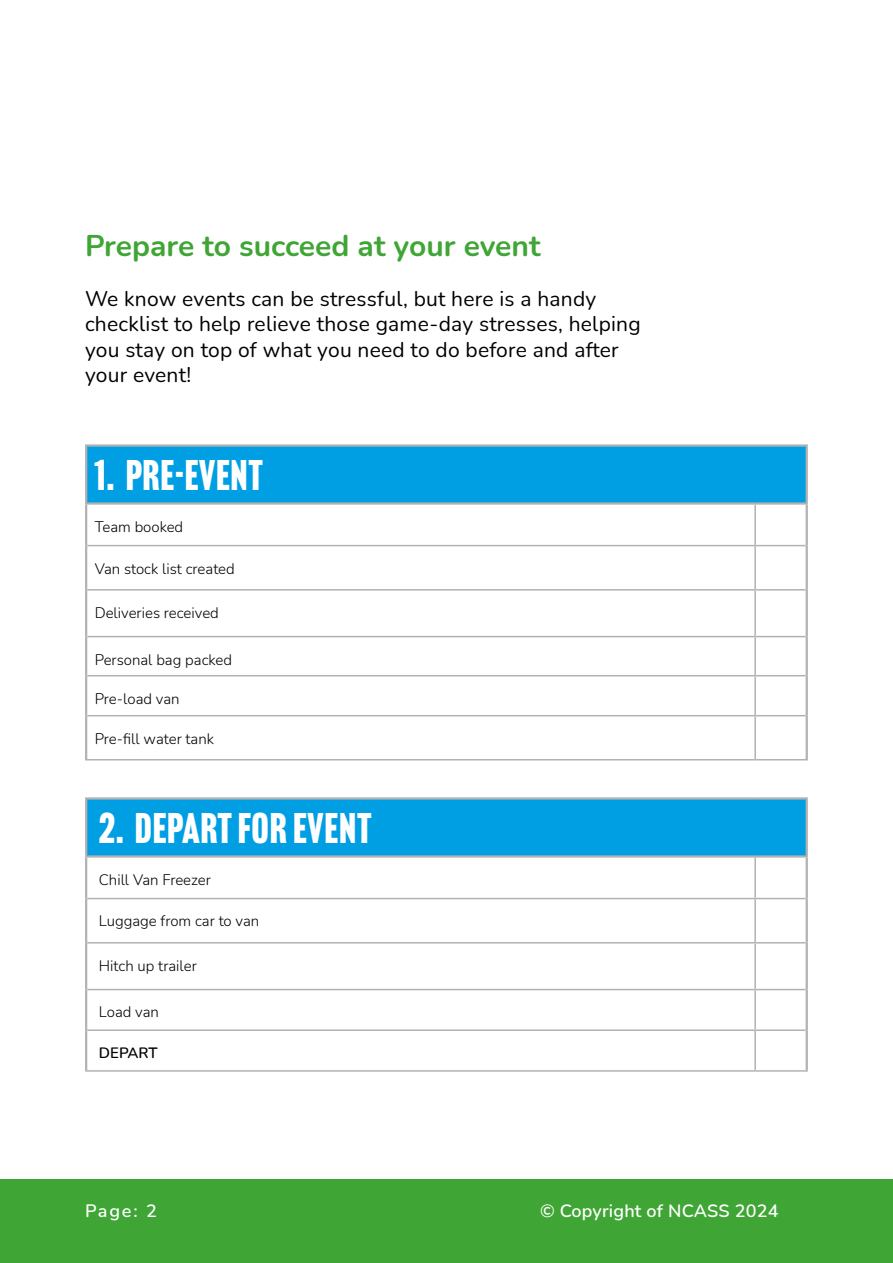
<style>
.page{position:relative;width:893px;height:1263px;background:#fff}
.page>*{position:absolute;margin:0;border:0;box-sizing:border-box;transform-origin:0 0}
.t1{font:42px "Headline Gothic ATF";letter-spacing:.02em;color:#fff}
.t2{font:700 30px "Nunito";color:#3fa535}
.t3{font:21px/25.2px "Nunito";letter-spacing:.01em;color:#000}
.t4{font:600 18px "Nunito";letter-spacing:.01em;color:#fff}
.t5{font:300 15px "Nunito";color:#000}
.t6{font:600 15px "Nunito";color:#000}
</style>
<div class="page">
<div style="left:0;top:1179px;width:893px;height:84px;background:#3fa535"></div>
<div style="left:86px;top:445px;width:721px;height:58px;background:#009fe3"></div>
<hr style="left:85px;top:444px;width:670px;height:3px;background:#b3b2b2">
<hr style="left:85px;top:447px;width:2px;height:55px;background:#b3b2b2">
<hr style="left:755px;top:444px;width:53px;height:3px;background:#b3b2b2">
<hr style="left:806px;top:447px;width:2px;height:55px;background:#b3b2b2">
<hr style="left:85px;top:502px;width:670px;height:3px;background:#b3b2b2">
<hr style="left:755px;top:502px;width:53px;height:3px;background:#b3b2b2">
<hr style="left:85px;top:505px;width:2px;height:41px;background:#b3b2b2">
<hr style="left:806px;top:505px;width:2px;height:41px;background:#b3b2b2">
<hr style="left:85px;top:546px;width:2px;height:44px;background:#b3b2b2">
<hr style="left:806px;top:546px;width:2px;height:44px;background:#b3b2b2">
<hr style="left:85px;top:590px;width:2px;height:47px;background:#b3b2b2">
<hr style="left:806px;top:590px;width:2px;height:47px;background:#b3b2b2">
<hr style="left:85px;top:637px;width:2px;height:39px;background:#b3b2b2">
<hr style="left:806px;top:637px;width:2px;height:39px;background:#b3b2b2">
<hr style="left:85px;top:676px;width:2px;height:40px;background:#b3b2b2">
<hr style="left:806px;top:676px;width:2px;height:40px;background:#b3b2b2">
<hr style="left:85px;top:716px;width:2px;height:43px;background:#b3b2b2">
<hr style="left:806px;top:716px;width:2px;height:43px;background:#b3b2b2">
<hr style="left:754px;top:505px;width:2px;height:40px;background:#b3b2b2">
<hr style="left:87px;top:545px;width:668px;height:1px;background:#b3b2b2">
<hr style="left:755px;top:545px;width:51px;height:1px;background:#b3b2b2">
<hr style="left:754px;top:546px;width:2px;height:43px;background:#b3b2b2">
<hr style="left:87px;top:589px;width:668px;height:1px;background:#b3b2b2">
<hr style="left:755px;top:589px;width:51px;height:1px;background:#b3b2b2">
<hr style="left:754px;top:590px;width:2px;height:46px;background:#b3b2b2">
<hr style="left:87px;top:636px;width:668px;height:1px;background:#b3b2b2">
<hr style="left:755px;top:636px;width:51px;height:1px;background:#b3b2b2">
<hr style="left:754px;top:637px;width:2px;height:38px;background:#b3b2b2">
<hr style="left:87px;top:675px;width:668px;height:1px;background:#b3b2b2">
<hr style="left:755px;top:675px;width:51px;height:1px;background:#b3b2b2">
<hr style="left:754px;top:676px;width:2px;height:39px;background:#b3b2b2">
<hr style="left:87px;top:715px;width:668px;height:1px;background:#b3b2b2">
<hr style="left:755px;top:715px;width:51px;height:1px;background:#b3b2b2">
<hr style="left:754px;top:716px;width:2px;height:43px;background:#b3b2b2">
<hr style="left:85px;top:759px;width:670px;height:1px;background:#b3b2b2">
<hr style="left:755px;top:759px;width:53px;height:1px;background:#b3b2b2">
<div style="left:86px;top:798px;width:721px;height:58px;background:#009fe3"></div>
<hr style="left:85px;top:797px;width:670px;height:2px;background:#b3b2b2">
<hr style="left:85px;top:799px;width:2px;height:56px;background:#b3b2b2">
<hr style="left:755px;top:797px;width:53px;height:2px;background:#b3b2b2">
<hr style="left:806px;top:799px;width:2px;height:56px;background:#b3b2b2">
<hr style="left:85px;top:855px;width:670px;height:3px;background:#b3b2b2">
<hr style="left:755px;top:855px;width:53px;height:3px;background:#b3b2b2">
<hr style="left:85px;top:858px;width:2px;height:40px;background:#b3b2b2">
<hr style="left:806px;top:858px;width:2px;height:40px;background:#b3b2b2">
<hr style="left:85px;top:898px;width:2px;height:45px;background:#b3b2b2">
<hr style="left:806px;top:898px;width:2px;height:45px;background:#b3b2b2">
<hr style="left:85px;top:943px;width:2px;height:46px;background:#b3b2b2">
<hr style="left:806px;top:943px;width:2px;height:46px;background:#b3b2b2">
<hr style="left:85px;top:989px;width:2px;height:41px;background:#b3b2b2">
<hr style="left:806px;top:989px;width:2px;height:41px;background:#b3b2b2">
<hr style="left:85px;top:1030px;width:2px;height:40px;background:#b3b2b2">
<hr style="left:806px;top:1030px;width:2px;height:40px;background:#b3b2b2">
<hr style="left:754px;top:858px;width:2px;height:40px;background:#b3b2b2">
<hr style="left:87px;top:898px;width:668px;height:1px;background:#b3b2b2">
<hr style="left:755px;top:898px;width:51px;height:1px;background:#b3b2b2">
<hr style="left:754px;top:899px;width:2px;height:43px;background:#b3b2b2">
<hr style="left:87px;top:942px;width:668px;height:1px;background:#b3b2b2">
<hr style="left:755px;top:942px;width:51px;height:1px;background:#b3b2b2">
<hr style="left:754px;top:943px;width:2px;height:46px;background:#b3b2b2">
<hr style="left:87px;top:989px;width:668px;height:1px;background:#b3b2b2">
<hr style="left:755px;top:989px;width:51px;height:1px;background:#b3b2b2">
<hr style="left:754px;top:990px;width:2px;height:39px;background:#b3b2b2">
<hr style="left:87px;top:1029px;width:668px;height:2px;background:#b3b2b2">
<hr style="left:755px;top:1029px;width:51px;height:2px;background:#b3b2b2">
<hr style="left:754px;top:1031px;width:2px;height:39px;background:#b3b2b2">
<hr style="left:85px;top:1070px;width:670px;height:2px;background:#b3b2b2">
<hr style="left:755px;top:1070px;width:53px;height:2px;background:#b3b2b2">
<h2 class="t2" style="left:85px;top:224px;width:457px">Prepare to succeed at your event</h2>
<h3 class="t3" style="left:85px;top:285px;width:557px">We know events can be stressful, but here is a handy checklist to help relieve those game-day stresses, helping you stay on top of what you need to do before and after your event!</h3>
<h1 class="t1" style="left:95px;top:450px;width:170px">1. PRE-EVENT</h1>
<p class="t5" style="left:95px;top:516px;width:90px">Team booked</p>
<p class="t5" style="left:95px;top:558px;width:142px">Van stock list created</p>
<p class="t5" style="left:95px;top:602px;width:126px">Deliveries received</p>
<p class="t5" style="left:95px;top:649px;width:139px">Personal bag packed</p>
<p class="t5" style="left:95px;top:688px;width:86px">Pre-load van</p>
<p class="t5" style="left:95px;top:728px;width:121px">Pre-fill water tank</p>
<h1 class="t1" style="left:99px;top:803px;width:274px">2. DEPART FOR EVENT</h1>
<p class="t5" style="left:99px;top:869px;width:114px">Chill Van Freezer</p>
<p class="t5" style="left:99px;top:911px;width:162px">Luggage from car to van</p>
<p class="t5" style="left:99px;top:955px;width:99px">Hitch up trailer</p>
<p class="t5" style="left:99px;top:1002px;width:62px">Load van</p>
<p class="t6" style="left:99px;top:1042px;width:60px">DEPART</p>
<p class="t4" style="left:85px;top:1198px;width:73px">Page: 2</p>
<p class="t4" style="left:540px;top:1198px;width:240px">© Copyright of NCASS 2024</p>
</div>
